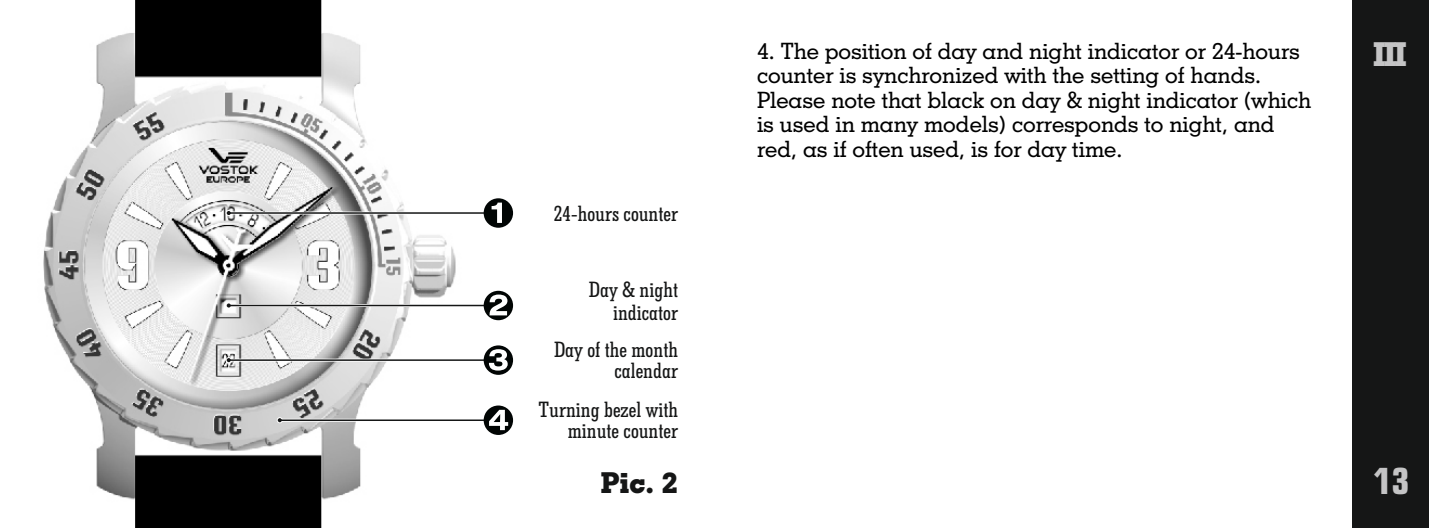
<style>
.page{position:relative;width:1429px;height:528px;background:#fff}
.page>*{position:absolute;margin:0;border:0;box-sizing:border-box;transform-origin:0 0}
.t1{font:700 condensed 36px "Square 721 BT";color:#c4c4c5}
.t2{font:800 33px "MC Geometric 703";color:#c4c4c5}
.t3{font:800 28.8px "MC Geometric 703";color:#151616}
.t4{font:22.5px/24.3px "MC Geometric 703";color:#000}
.t5{font:22.5px/21px "MC Geometric 703 Cond";color:#151616;text-align:right}
</style>
<div class="page">
<div style="left:1352px;top:0;width:77px;height:527px;background:#151616"></div>
<img style="left:43px;top:0;width:413px;height:527px">
<hr style="left:229px;top:304px;width:284px;height:3px;background:#fff">
<hr style="left:229px;top:304px;width:284px;height:2px;background:#151616">
<svg style="left:226px;top:302px;width:6px;height:6px"></svg>
<svg style="left:484px;top:290px;width:29px;height:30px"></svg>
<svg style="left:489px;top:294px;width:18px;height:21px"></svg>
<hr style="left:229px;top:358px;width:284px;height:3px;background:#fff">
<hr style="left:229px;top:359px;width:284px;height:1px;background:#151616">
<svg style="left:226px;top:357px;width:6px;height:6px"></svg>
<div style="left:484px;top:345px;width:29px;height:29px;background:#010504;border-radius:50%"></div>
<svg style="left:489px;top:349px;width:19px;height:21px"></svg>
<hr style="left:280px;top:418px;width:233px;height:3px;background:#fff">
<hr style="left:280px;top:419px;width:233px;height:1px;background:#151616">
<svg style="left:277px;top:417px;width:6px;height:6px"></svg>
<div style="left:484px;top:405px;width:29px;height:29px;background:#010504;border-radius:50%"></div>
<svg style="left:489px;top:409px;width:19px;height:21px"></svg>
<hr style="left:229px;top:211px;width:284px;height:3px;background:#fff">
<hr style="left:229px;top:212px;width:284px;height:1px;background:#151616">
<svg style="left:226px;top:210px;width:6px;height:6px"></svg>
<div style="left:484px;top:198px;width:29px;height:29px;background:#010504;border-radius:50%"></div>
<svg style="left:491px;top:202px;width:11px;height:21px"></svg>
<p class="t5" style="left:554px;top:205px;width:126px">24-hours counter</p>
<p class="t5" style="left:589px;top:279px;width:91px;line-height:22.8px">Day &amp; night indicator</p>
<p class="t5" style="left:554px;top:340px;width:126px">Day of the month calendar</p>
<p class="t5" style="left:538px;top:400px;width:141px">Turning bezel with minute counter</p>
<p class="t4" style="left:757px;top:40px;width:555px">4. The position of day and night indicator or 24-hours counter is synchronized with the setting of hands.<br>Please note that black on day &amp; night indicator (which is used in many models) corresponds to night, and red, as if often used, is for day time.</p>
<h2 class="t2" style="left:1373px;top:41px;width:35px">III</h2>
<p class="t3" style="left:601px;top:471px;width:79px">Pic. 2</p>
<h1 class="t1" style="left:1373px;top:466px;width:37px">13</h1>
</div>
